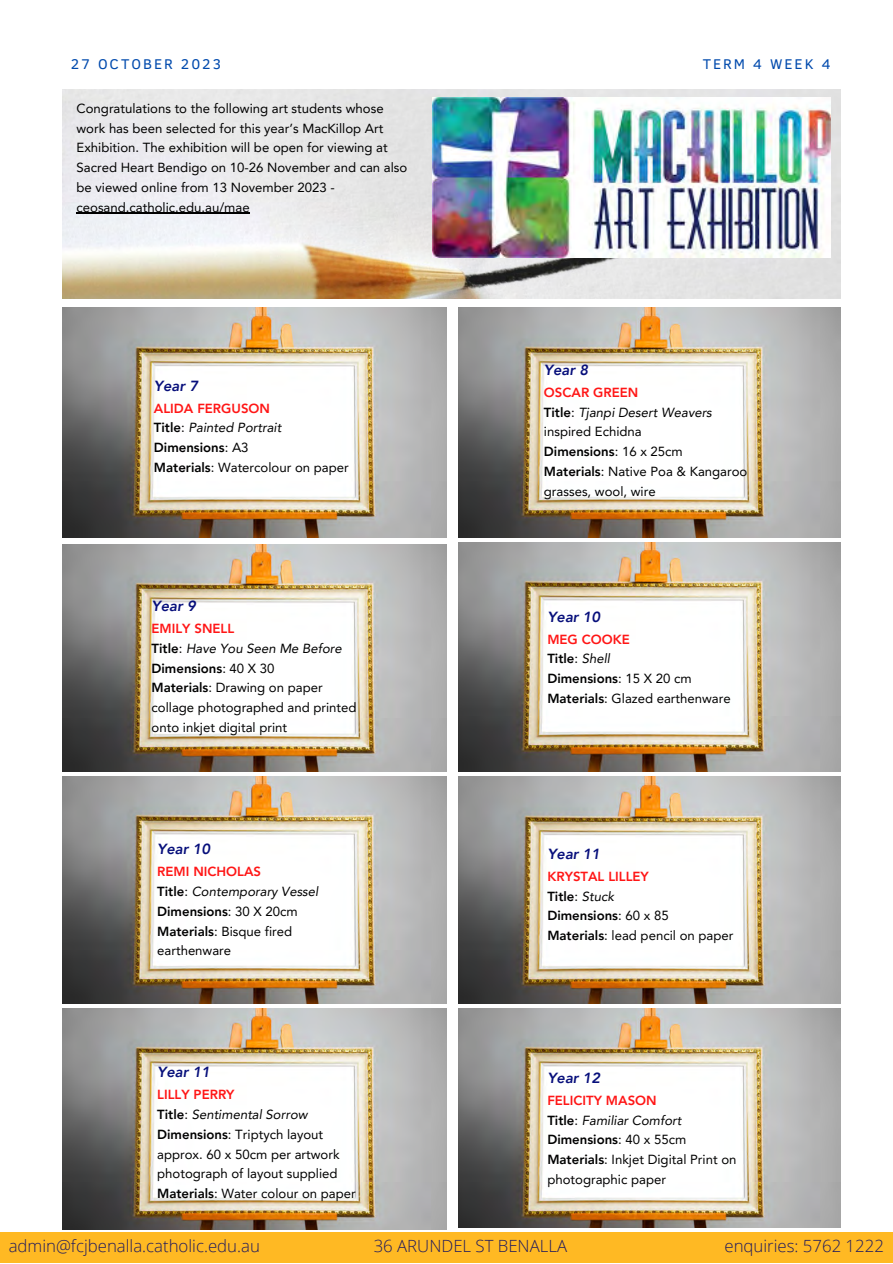
<style>
.page{position:relative;width:893px;height:1264px;background:#fff}
.page>*{position:absolute;margin:0;border:0;box-sizing:border-box;transform-origin:0 0}
.t1{font:300 16.8px "Open Sans";color:#201a5e}
.t2{font:italic 800 14.7px "Avenir LT Pro";color:#070f7b}
.t3{font:14.4px "Clear Sans";letter-spacing:.14em;color:#004aad}
.t4{font:13.2px/19.8px "Avenir LT Pro";color:#000}
.t5{font:italic 13.2px/19.8px "Avenir LT Pro";color:#000}
.t6{font:800 13.2px "Avenir LT Pro";color:#000}
.t7{font:800 13.2px "Avenir LT Pro";color:#ff1616}
.s1{font-weight:800;font-style:normal}
.s2{font-style:normal}
.s3{font-weight:400}
.s4{font-weight:800}
.s5{font-weight:400;font-style:italic}
</style>
<div class="page">
<div style="left:0;top:1232px;width:892px;height:30px;background:#ffb923"></div>
<img style="left:62px;top:89px;width:778px;height:209px">
<img style="left:432px;top:98px;width:398px;height:159px">
<img style="left:62px;top:544px;width:385px;height:227px">
<img style="left:458px;top:542px;width:382px;height:229px">
<img style="left:458px;top:776px;width:382px;height:228px">
<img style="left:458px;top:308px;width:382px;height:229px">
<img style="left:62px;top:308px;width:385px;height:229px">
<img style="left:62px;top:776px;width:385px;height:227px">
<img style="left:62px;top:1008px;width:385px;height:221px">
<img style="left:458px;top:1008px;width:382px;height:219px">
<hr style="left:76px;top:213px;width:174px;height:1px;background:#000">
<p class="t3" style="left:71px;top:54px;width:152px">27 OCTOBER 2023</p>
<p class="t3" style="left:702px;top:54px;width:129px">TERM 4 WEEK 4</p>
<p class="t4" style="left:76px;top:100px;width:332px">Congratulations to the following art students whose work has been selected for this year’s MacKillop Art Exhibition. The exhibition will be open for viewing at Sacred Heart Bendigo on 10-26 November and can also be viewed online from 13 November 2023 - ceosand.catholic.edu.au/mae</p>
<p class="t2" style="left:154px;top:379px;width:46px">Year 7</p>
<p class="t7" style="left:154px;top:402px;width:118px">ALIDA FERGUSON</p>
<p class="t5" style="left:154px;top:419px;width:129px"><span class="s1">Title</span><span class="s2">:</span> Painted Portrait</p>
<p class="t6" style="left:154px;top:442px;width:96px">Dimensions<span class="s3">: A3</span></p>
<p class="t4" style="left:154px;top:458px;width:196px"><span class="s4">Materials</span>: Watercolour on paper</p>
<p class="t2" style="left:151px;top:600px;width:46px">Year 9</p>
<p class="t7" style="left:151px;top:623px;width:84px">EMILY SNELL</p>
<p class="t5" style="left:151px;top:639px;width:192px"><span class="s1">Title</span><span class="s2">:</span> Have You Seen Me Before</p>
<p class="t6" style="left:151px;top:662px;width:124px">Dimensions<span class="s3">: 40 X 30</span></p>
<p class="t4" style="left:151px;top:679px;width:206px"><span class="s4">Materials</span>: Drawing on paper collage photographed and printed onto inkjet digital print</p>
<p class="t2" style="left:157px;top:843px;width:54px">Year 10</p>
<p class="t7" style="left:157px;top:866px;width:105px">REMI NICHOLAS</p>
<p class="t5" style="left:157px;top:882px;width:163px"><span class="s1">Title</span><span class="s2">:</span> Contemporary Vessel</p>
<p class="t6" style="left:157px;top:905px;width:142px">Dimensions<span class="s3">: 30 X 20cm</span></p>
<p class="t4" style="left:157px;top:922px;width:136px"><span class="s4">Materials</span>: Bisque fired earthenware</p>
<p class="t2" style="left:157px;top:1066px;width:54px">Year 11</p>
<p class="t7" style="left:157px;top:1089px;width:79px">LILLY PERRY</p>
<p class="t5" style="left:157px;top:1105px;width:152px"><span class="s1">Title</span><span class="s2">:</span> Sentimental Sorrow</p>
<p class="t4" style="left:157px;top:1125px;width:184px"><span class="s4">Dimensions</span>: Triptych layout approx. 60 x 50cm per artwork photograph of layout supplied</p>
<p class="t4" style="left:157px;top:1184px;width:200px"><span class="s4">Materials</span>: Water colour on paper</p>
<p class="t2" style="left:544px;top:364px;width:46px">Year 8</p>
<p class="t7" style="left:544px;top:387px;width:96px">OSCAR GREEN</p>
<p class="t5" style="left:544px;top:403px;width:169px"><span class="s1">Title</span><span class="s2">:</span> Tjanpi Desert Weavers <span class="s2">inspired Echidna</span></p>
<p class="t6" style="left:544px;top:446px;width:140px">Dimensions<span class="s3">: 16 x 25cm</span></p>
<p class="t4" style="left:544px;top:462px;width:205px"><span class="s4">Materials</span>: Native Poa &amp; Kangaroo grasses, wool, wire</p>
<p class="t2" style="left:547px;top:610px;width:54px">Year 10</p>
<p class="t7" style="left:547px;top:633px;width:84px">MEG COOKE</p>
<p class="t6" style="left:547px;top:653px;width:64px">Title<span class="s3">:</span> <span class="s5">Shell</span></p>
<p class="t6" style="left:547px;top:673px;width:146px">Dimensions<span class="s3">: 15 X 20 cm</span></p>
<p class="t4" style="left:547px;top:689px;width:185px"><span class="s4">Materials</span>: Glazed earthenware</p>
<p class="t2" style="left:547px;top:847px;width:54px">Year 11</p>
<p class="t7" style="left:547px;top:871px;width:103px">KRYSTAL LILLEY</p>
<p class="t6" style="left:547px;top:890px;width:68px">Title<span class="s3">:</span> <span class="s5">Stuck</span></p>
<p class="t6" style="left:547px;top:910px;width:123px">Dimensions<span class="s3">: 60 x 85</span></p>
<p class="t4" style="left:547px;top:926px;width:187px"><span class="s4">Materials</span>: lead pencil on paper</p>
<p class="t2" style="left:547px;top:1071px;width:54px">Year 12</p>
<p class="t7" style="left:547px;top:1094px;width:111px">FELICITY MASON</p>
<p class="t5" style="left:547px;top:1111px;width:135px"><span class="s1">Title</span><span class="s2">:</span> Familiar Comfort</p>
<p class="t6" style="left:547px;top:1134px;width:140px">Dimensions<span class="s3">: 40 x 55cm</span></p>
<p class="t4" style="left:547px;top:1150px;width:191px"><span class="s4">Materials</span>: Inkjet Digital Print on photographic paper</p>
<p class="t1" style="left:9px;top:1233px;width:253px">admin@fcjbenalla.catholic.edu.au</p>
<p class="t1" style="left:373px;top:1233px;width:195px">36 ARUNDEL ST BENALLA</p>
<p class="t1" style="left:724px;top:1233px;width:161px">enquiries: 5762 1222</p>
</div>
